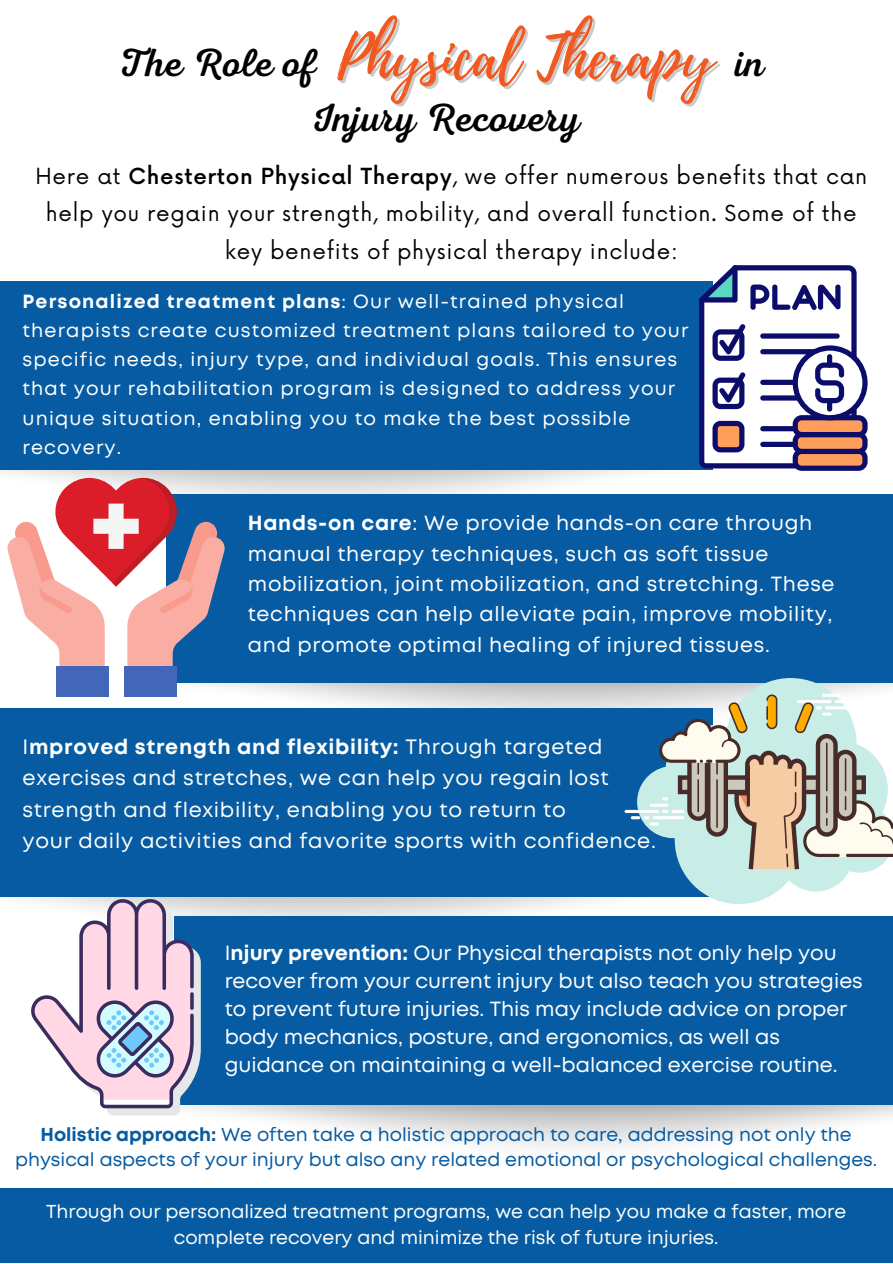
<style>
.page{position:relative;width:893px;height:1264px;background:#fff}
.page>*{position:absolute;margin:0;border:0;box-sizing:border-box;transform-origin:0 0}
.t1{font:59.4px "Playlist Script";color:#f15920}
.t2{font:39.6px "Nexa Script";color:#000}
.t3{font:21.6px/37px "Now";letter-spacing:.035em;color:#000;text-align:center}
.t4{font:20.85px/31.5px "Mont";letter-spacing:.035em;color:#fdfdfb}
.t5{font:20.4px/28px "Mont";color:#fff}
.t6{font:20.4px/30.3px "Mont";letter-spacing:.035em;color:#fff}
.t7{font:19.05px/29.2px "Mont";letter-spacing:.06em;color:#fff}
.t8{font:18.6px/25.8px "Mont";color:#065ba2;text-align:center}
.t9{font:18.6px/25.8px "Mont";color:#fdfdfb;text-align:center}
.s1{font-family:"Nexa Script";font-size:39.6px;color:#000}
.s2{font-weight:500}
.s3{font-weight:700}
</style>
<div class="page">
<img style="left:0;top:469px;width:698px;height:25px">
<div style="left:0;top:281px;width:712px;height:188px;background:#065ba2"></div>
<img style="left:166px;top:683px;width:471px;height:25px">
<div style="left:166px;top:494px;width:726px;height:189px;background:#065ba2"></div>
<img style="left:0;top:896px;width:637px;height:20px">
<div style="left:0;top:708px;width:712px;height:188px;background:#065ba2"></div>
<img style="left:201px;top:1104px;width:691px;height:44px">
<div style="left:175px;top:916px;width:717px;height:188px;background:#065ba2"></div>
<div style="left:0;top:1187px;width:892px;height:75px;background:#065ba2"></div>
<svg style="left:698px;top:265px;width:169px;height:206px"></svg>
<div style="left:827px;top:398px;width:5px;height:13px;background:#0c0c6b;border-radius:3px"></div>
<div style="left:827px;top:354px;width:5px;height:14px;background:#0c0c6b;border-radius:3px"></div>
<div style="left:124px;top:666px;width:52px;height:30px;background:#4466b9"></div>
<div style="left:56px;top:666px;width:52px;height:30px;background:#4466b9"></div>
<svg style="left:7px;top:478px;width:218px;height:188px"></svg>
<svg style="left:637px;top:678px;width:255px;height:226px"></svg>
<svg style="left:624px;top:809px;width:34px;height:4px"></svg>
<svg style="left:822px;top:693px;width:18px;height:4px"></svg>
<svg style="left:630px;top:694px;width:262px;height:175px"></svg>
<svg style="left:31px;top:898px;width:170px;height:217px"></svg>
<h1 class="t1" style="left:118px;top:15px;width:647px"><span class="s1">The Role of</span> Physical Therapy <span class="s1">in</span></h1>
<h2 class="t2" style="left:312px;top:95px;width:270px">Injury Recovery</h2>
<p class="t3" style="left:36px;top:159px;width:833px">Here at <span class="s2">Chesterton Physical Therapy</span>, we offer numerous benefits that can help you regain your strength, mobility, and overall function. Some of the key benefits of physical therapy include:</p>
<p class="t7" style="left:23px;top:288px;width:667px"><span class="s3">Personalized treatment plans</span>: Our well-trained physical therapists create customized treatment plans tailored to your specific needs, injury type, and individual goals. This ensures that your rehabilitation program is designed to address your unique situation, enabling you to make the best possible recovery.</p>
<p class="t6" style="left:248px;top:509px;width:588px"><span class="s3">Hands-on care</span>: We provide hands-on care through manual therapy techniques, such as soft tissue mobilization, joint mobilization, and stretching. These techniques can help alleviate pain, improve mobility, and promote optimal healing of injured tissues.</p>
<p class="t4" style="left:23px;top:732px;width:634px">I<span class="s3">mproved strength and flexibility:</span> Through targeted exercises and stretches, we can help you regain lost strength and flexibility, enabling you to return to<br>your daily activities and favorite sports with confidence.</p>
<p class="t5" style="left:225px;top:940px;width:639px">I<span class="s3">njury prevention:</span> Our Physical therapists not only help you recover from your current injury but also teach you strategies to prevent future injuries. This may include advice on proper body mechanics, posture, and ergonomics, as well as guidance on maintaining a well-balanced exercise routine.</p>
<p class="t8" style="left:15px;top:1122px;width:863px"><span class="s3">Holistic approach:</span> We often take a holistic approach to care, addressing not only the physical aspects of your injury but also any related emotional or psychological challenges.</p>
<p class="t9" style="left:46px;top:1200px;width:801px">Through our personalized treatment programs, we can help you make a faster, more complete recovery and minimize the risk of future injuries.</p>
</div>
